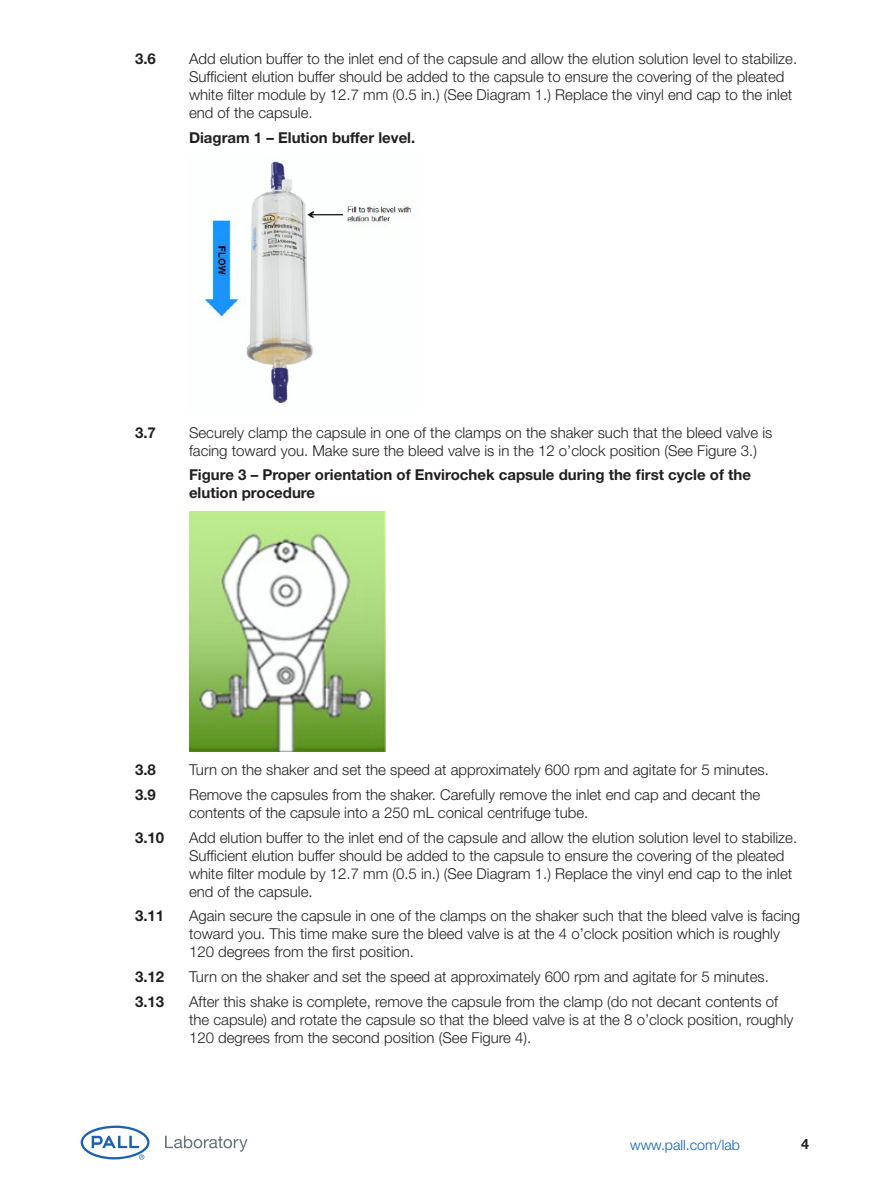
<style>
.page{position:relative;width:893px;height:1188px;background:#fff}
.page>*{position:absolute;margin:0;border:0;box-sizing:border-box;transform-origin:0 0}
._12_Secondary_Sub_Ti{font:300 15px/18px "Helvetica Neue LT Std";color:#231f20}
._14_Figure_Title_Num{font:700 15px/18px "Helvetica Neue LT Std";color:#231f20}
._12_Secondary_Sub_Ti-2{font:700 15px "Helvetica Neue LT Std";color:#231f20}
.Page_Footer_Web_Addr{font:300 14.25px "Helvetica Neue LT Std";color:#0d60ae}
.t1{font:700 14.25px "Helvetica Neue";color:#231f20}
</style>
<div class="page">
<svg style="left:81px;top:1125px;width:69px;height:35px"></svg>
<svg style="left:165px;top:1136px;width:82px;height:16px"></svg>
<img style="left:203px;top:161px;width:211px;height:243px">
<img style="left:189px;top:512px;width:197px;height:240px">
<p class="_12_Secondary_Sub_Ti-2" style="left:135px;top:50px;width:22px">3.6</p>
<p class="_12_Secondary_Sub_Ti" style="left:189px;top:50px;width:610px">Add elution buffer to the inlet end of the capsule and allow the elution solution level to stabilize.<br>Sufficient elution buffer should be added to the capsule to ensure the covering of the pleated white filter module by 12.7 mm (0.5 in.) (See Diagram 1.) Replace the vinyl end cap to the inlet end of the capsule.</p>
<p class="_14_Figure_Title_Num" style="left:189px;top:128px;width:228px">Diagram 1 – Elution buffer level.</p>
<p class="_12_Secondary_Sub_Ti-2" style="left:135px;top:423px;width:22px">3.7</p>
<p class="_12_Secondary_Sub_Ti" style="left:189px;top:423px;width:585px">Securely clamp the capsule in one of the clamps on the shaker such that the bleed valve is facing toward you. Make sure the bleed valve is in the 12 o’clock position (See Figure 3.)</p>
<p class="_14_Figure_Title_Num" style="left:189px;top:466px;width:563px">Figure 3 – Proper orientation of Envirochek capsule during the first cycle of the elution procedure</p>
<p class="_12_Secondary_Sub_Ti-2" style="left:135px;top:761px;width:22px">3.8</p>
<p class="_12_Secondary_Sub_Ti" style="left:189px;top:761px;width:581px">Turn on the shaker and set the speed at approximately 600 rpm and agitate for 5 minutes.</p>
<p class="_12_Secondary_Sub_Ti-2" style="left:135px;top:785px;width:22px">3.9</p>
<p class="_12_Secondary_Sub_Ti" style="left:189px;top:785px;width:573px">Remove the capsules from the shaker. Carefully remove the inlet end cap and decant the contents of the capsule into a 250 mL conical centrifuge tube.</p>
<p class="_12_Secondary_Sub_Ti-2" style="left:135px;top:828px;width:31px">3.10</p>
<p class="_12_Secondary_Sub_Ti" style="left:189px;top:828px;width:610px">Add elution buffer to the inlet end of the capsule and allow the elution solution level to stabilize.<br>Sufficient elution buffer should be added to the capsule to ensure the covering of the pleated white filter module by 12.7 mm (0.5 in.) (See Diagram 1.) Replace the vinyl end cap to the inlet end of the capsule.</p>
<p class="_12_Secondary_Sub_Ti-2" style="left:135px;top:907px;width:31px">3.11</p>
<p class="_12_Secondary_Sub_Ti" style="left:189px;top:907px;width:613px">Again secure the capsule in one of the clamps on the shaker such that the bleed valve is facing toward you. This time make sure the bleed valve is at the 4 o’clock position which is roughly<br>120 degrees from the first position.</p>
<p class="_12_Secondary_Sub_Ti-2" style="left:135px;top:968px;width:31px">3.12</p>
<p class="_12_Secondary_Sub_Ti" style="left:189px;top:968px;width:581px">Turn on the shaker and set the speed at approximately 600 rpm and agitate for 5 minutes.</p>
<p class="_12_Secondary_Sub_Ti-2" style="left:135px;top:992px;width:31px">3.13</p>
<p class="_12_Secondary_Sub_Ti" style="left:189px;top:992px;width:606px">After this shake is complete, remove the capsule from the clamp (do not decant contents of the capsule) and rotate the capsule so that the bleed valve is at the 8 o’clock position, roughly<br>120 degrees from the second position (See Figure 4).</p>
<p class="Page_Footer_Web_Addr" style="left:630px;top:1136px;width:111px">www.pall.com/lab</p>
<p class="t1" style="left:801px;top:1133px;width:9px">4</p>
</div>
